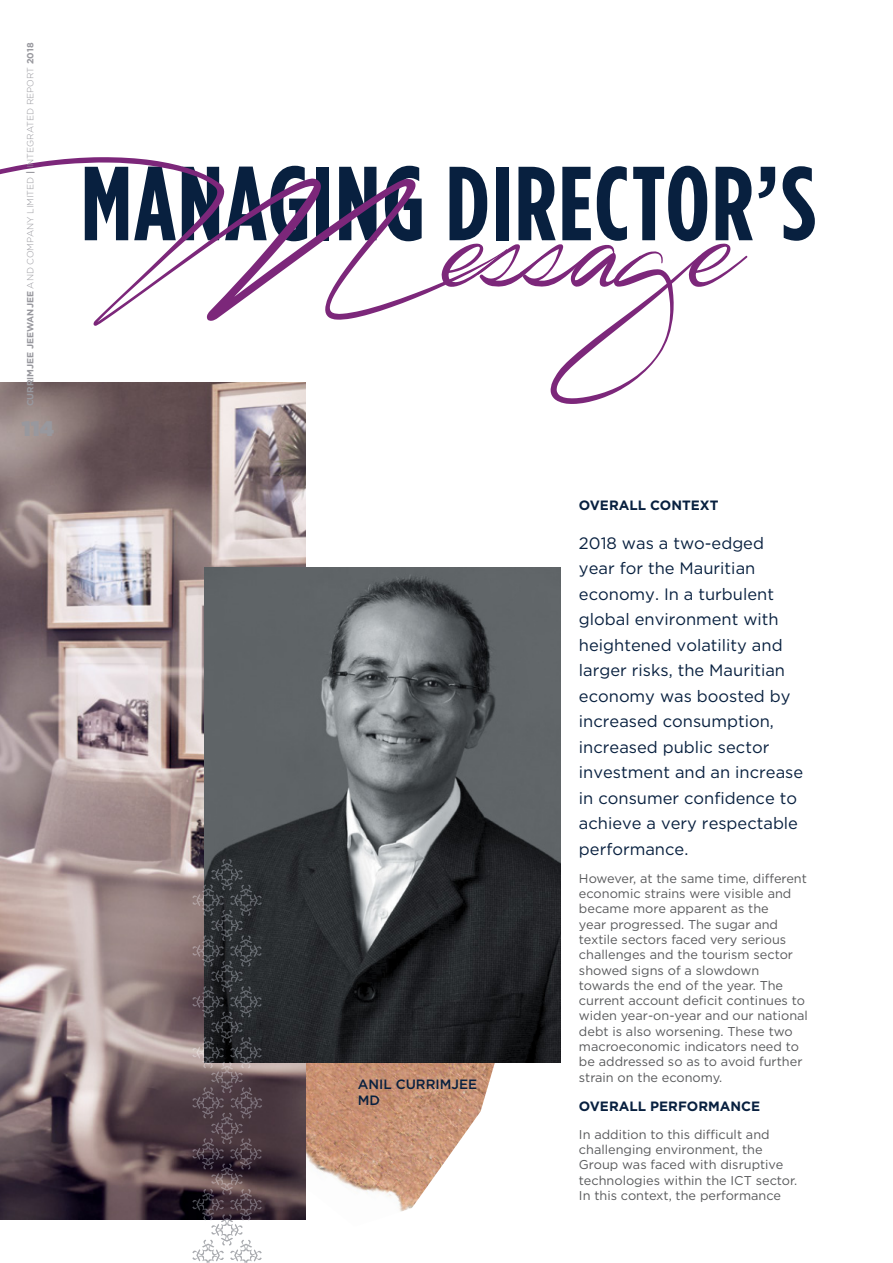
<style>
.page{position:relative;width:893px;height:1263px;background:#fff}
.page>*{position:absolute;margin:0;border:0;box-sizing:border-box;transform-origin:0 0}
.t1{font:700 105px "Gotham Condensed";letter-spacing:.02em;color:#08203f}
.t2{font:102.15px "Signarita Zhai";color:#7c277a}
.t3{font:16.5px/25.5px "Gotham";color:#08203f}
.t4{font:700 13.5px "Gotham";color:#08203f}
.t5{font:500 13.5px/16.2px "Gotham";color:#08203f}
.t6{font:12.75px/15.3px "Gotham";color:#58595b}
.t7{font:300 9px "Gotham";color:#98989e}
.s1{font-weight:700}
</style>
<div class="page">
<img style="left:269px;top:1063px;width:226px;height:157px">
<img style="left:0;top:383px;width:306px;height:836px">
<img style="left:204px;top:568px;width:357px;height:495px">
<svg style="left:192px;top:859px;width:70px;height:404px;background:#5a5358"></svg>
<p class="t7" style="left:25px;top:406px;width:365px;rotate:-90deg"><span class="s1">CURRIMJEE JEEWANJEE</span> AND COMPANY LIMITED <span class="s1">|</span> INTEGRATED REPORT <span class="s1">2018</span></p>
<h2 class="t2" style="left:94px;top:222px;width:757px">Message</h2>
<h1 class="t1" style="left:81px;top:142px;width:736px">MANAGING DIRECTOR’S</h1>
<p class="t5" style="left:358px;top:1075px;width:121px">ANIL CURRIMJEE<br>MD</p>
<p class="t4" style="left:579px;top:497px;width:141px">OVERALL CONTEXT</p>
<p class="t3" style="left:579px;top:530px;width:226px">2018 was a two-edged year for the Mauritian economy. In a turbulent global environment with heightened volatility and larger risks, the Mauritian economy was boosted by increased consumption, increased public sector investment and an increase in consumer confidence to achieve a very respectable performance.</p>
<p class="t6" style="left:579px;top:870px;width:230px">However, at the same time, different economic strains were visible and became more apparent as the<br>year progressed. The sugar and textile sectors faced very serious challenges and the tourism sector showed signs of a slowdown towards the end of the year. The current account deficit continues to widen year-on-year and our national debt is also worsening. These two macroeconomic indicators need to be addressed so as to avoid further strain on the economy.</p>
<p class="t4" style="left:579px;top:1097px;width:183px">OVERALL PERFORMANCE</p>
<p class="t6" style="left:579px;top:1126px;width:220px">In addition to this difficult and challenging environment, the Group was faced with disruptive technologies within the ICT sector.<br>In this context, the performance</p>
</div>
